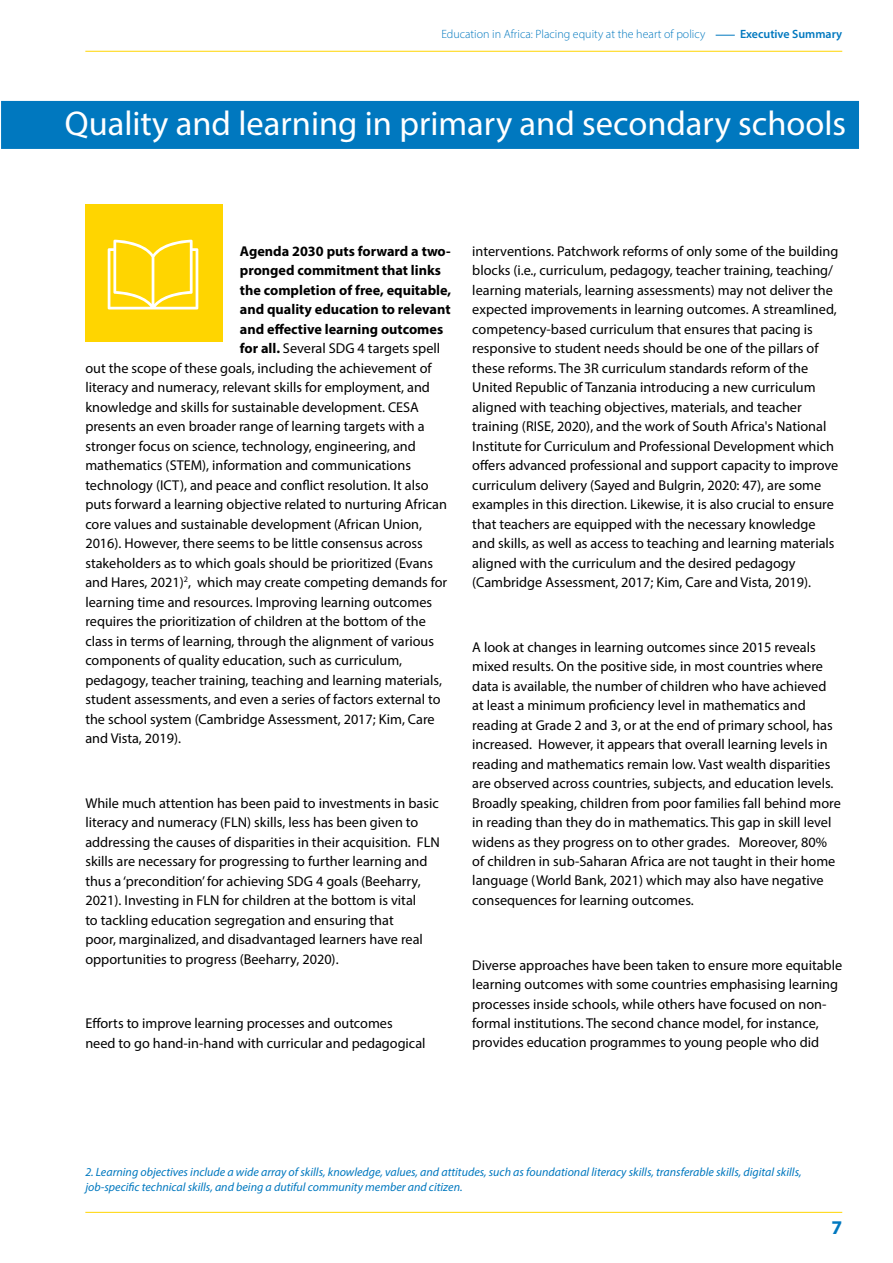
<style>
.page{position:relative;width:893px;height:1263px;background:#fff}
.page>*{position:absolute;margin:0;border:0;box-sizing:border-box;transform-origin:0 0}
.t1{font:34.5px "Myriad Pro";color:#fff}
.t2{font:700 19.5px "Myriad Pro";color:#0078bf}
.t3{font:14.25px/19.5px "Myriad Pro";color:#000}
.t4{font:700 14.25px "Myriad Pro";color:#000}
.t5{font:italic 12px/14.4px "Myriad Pro";color:#0078bf}
.t6{font:300 12px "Myriad Pro";color:#0078bf}
.t7{font:600 12px "Myriad Pro";color:#0078bf}
.s1{font-weight:700}
</style>
<div class="page">
<hr style="left:85px;top:1212px;width:757px;height:1px;background:#ffd500">
<svg style="left:716px;top:35px;width:19px;height:1px"></svg>
<hr style="left:85px;top:51px;width:757px;height:1px;background:#ffd500">
<div style="left:1px;top:101px;width:858px;height:48px;background:#0078bf"></div>
<div style="left:85px;top:204px;width:138px;height:138px;background:#ffd500"></div>
<svg style="left:108px;top:240px;width:90px;height:69px"></svg>
<p class="t6" style="left:441px;top:27px;width:265px">Education in Africa: Placing equity at the heart of policy</p>
<p class="t7" style="left:740px;top:27px;width:104px">Executive Summary</p>
<h1 class="t1" style="left:65px;top:102px;width:783px">Quality and learning in primary and secondary schools</h1>
<p class="t4" style="left:240px;top:242px;width:212px">Agenda 2030 puts forward a two-</p>
<p class="t4" style="left:240px;top:261px;width:203px">pronged commitment that links</p>
<p class="t4" style="left:240px;top:281px;width:213px">the completion of free, equitable,</p>
<p class="t4" style="left:240px;top:300px;width:212px">and quality education to relevant</p>
<p class="t4" style="left:240px;top:320px;width:205px">and effective learning outcomes</p>
<p class="t3" style="left:240px;top:338px;width:202px"><span class="s1">for all.</span> Several SDG 4 targets spell</p>
<p class="t3" style="left:85px;top:358px;width:348px">out the scope of these goals, including the achievement of</p>
<p class="t3" style="left:85px;top:377px;width:346px">literacy and numeracy, relevant skills for employment, and</p>
<p class="t3" style="left:85px;top:397px;width:335px">knowledge and skills for sustainable development. CESA</p>
<p class="t3" style="left:85px;top:416px;width:341px">presents an even broader range of learning targets with a</p>
<p class="t3" style="left:85px;top:436px;width:332px">stronger focus on science, technology, engineering, and</p>
<p class="t3" style="left:85px;top:455px;width:327px">mathematics (STEM), information and communications</p>
<p class="t3" style="left:85px;top:475px;width:345px">technology (ICT), and peace and conflict resolution. It also</p>
<p class="t3" style="left:85px;top:494px;width:363px">puts forward a learning objective related to nurturing African</p>
<p class="t3" style="left:85px;top:514px;width:338px">core values and sustainable development (African Union,</p>
<p class="t3" style="left:85px;top:533px;width:339px">2016). However, there seems to be little consensus across</p>
<p class="t3" style="left:85px;top:553px;width:349px">stakeholders as to which goals should be prioritized (Evans</p>
<p class="t3" style="left:85px;top:572px;width:363px">and Hares, 2021)<sup>2</sup>, which may create competing demands for</p>
<p class="t3" style="left:85px;top:592px;width:348px">learning time and resources. Improving learning outcomes</p>
<p class="t3" style="left:85px;top:611px;width:342px">requires the prioritization of children at the bottom of the</p>
<p class="t3" style="left:85px;top:631px;width:350px">class in terms of learning, through the alignment of various</p>
<p class="t3" style="left:85px;top:650px;width:318px">components of quality education, such as curriculum,</p>
<p class="t3" style="left:85px;top:670px;width:358px">pedagogy, teacher training, teaching and learning materials,</p>
<p class="t3" style="left:85px;top:689px;width:357px">student assessments, and even a series of factors external to</p>
<p class="t3" style="left:85px;top:709px;width:351px">the school system (Cambridge Assessment, 2017; Kim, Care</p>
<p class="t3" style="left:85px;top:728px;width:97px">and Vista, 2019).</p>
<p class="t3" style="left:85px;top:793px;width:356px">While much attention has been paid to investments in basic literacy and numeracy (FLN) skills, less has been given to addressing the causes of disparities in their acquisition. FLN skills are necessary for progressing to further learning and thus a ‘precondition’ for achieving SDG 4 goals (Beeharry, 2021). Investing in FLN for children at the bottom is vital<br>to tackling education segregation and ensuring that<br>poor, marginalized, and disadvantaged learners have real opportunities to progress (Beeharry, 2020).</p>
<p class="t3" style="left:85px;top:1013px;width:342px">Efforts to improve learning processes and outcomes need to go hand-in-hand with curricular and pedagogical</p>
<p class="t3" style="left:472px;top:241px;width:368px">interventions. Patchwork reforms of only some of the building blocks (i.e., curriculum, pedagogy, teacher training, teaching/ learning materials, learning assessments) may not deliver the expected improvements in learning outcomes. A streamlined, competency-based curriculum that ensures that pacing is responsive to student needs should be one of the pillars of these reforms. The 3R curriculum standards reform of the United Republic of Tanzania introducing a new curriculum aligned with teaching objectives, materials, and teacher training (RISE, 2020), and the work of South Africa's National Institute for Curriculum and Professional Development which offers advanced professional and support capacity to improve curriculum delivery (Sayed and Bulgrin, 2020: 47), are some examples in this direction. Likewise, it is also crucial to ensure that teachers are equipped with the necessary knowledge and skills, as well as access to teaching and learning materials aligned with the curriculum and the desired pedagogy (Cambridge Assessment, 2017; Kim, Care and Vista, 2019).</p>
<p class="t3" style="left:472px;top:637px;width:370px">A look at changes in learning outcomes since 2015 reveals mixed results. On the positive side, in most countries where data is available, the number of children who have achieved at least a minimum proficiency level in mathematics and reading at Grade 2 and 3, or at the end of primary school, has increased. However, it appears that overall learning levels in reading and mathematics remain low. Vast wealth disparities are observed across countries, subjects, and education levels.<br>Broadly speaking, children from poor families fall behind more in reading than they do in mathematics. This gap in skill level widens as they progress on to other grades. Moreover, 80% of children in sub-Saharan Africa are not taught in their home language (World Bank, 2021) which may also have negative consequences for learning outcomes.</p>
<p class="t3" style="left:472px;top:955px;width:371px">Diverse approaches have been taken to ensure more equitable learning outcomes with some countries emphasising learning processes inside schools, while others have focused on non&shy;formal institutions. The second chance model, for instance, provides education programmes to young people who did</p>
<p class="t5" style="left:85px;top:1165px;width:718px">2. Learning objectives include a wide array of skills, knowledge, values, and attitudes, such as foundational literacy skills, transferable skills, digital skills, job-specific technical skills, and being a dutiful community member and citizen.</p>
<h2 class="t2" style="left:831px;top:1215px;width:12px">7</h2>
</div>
